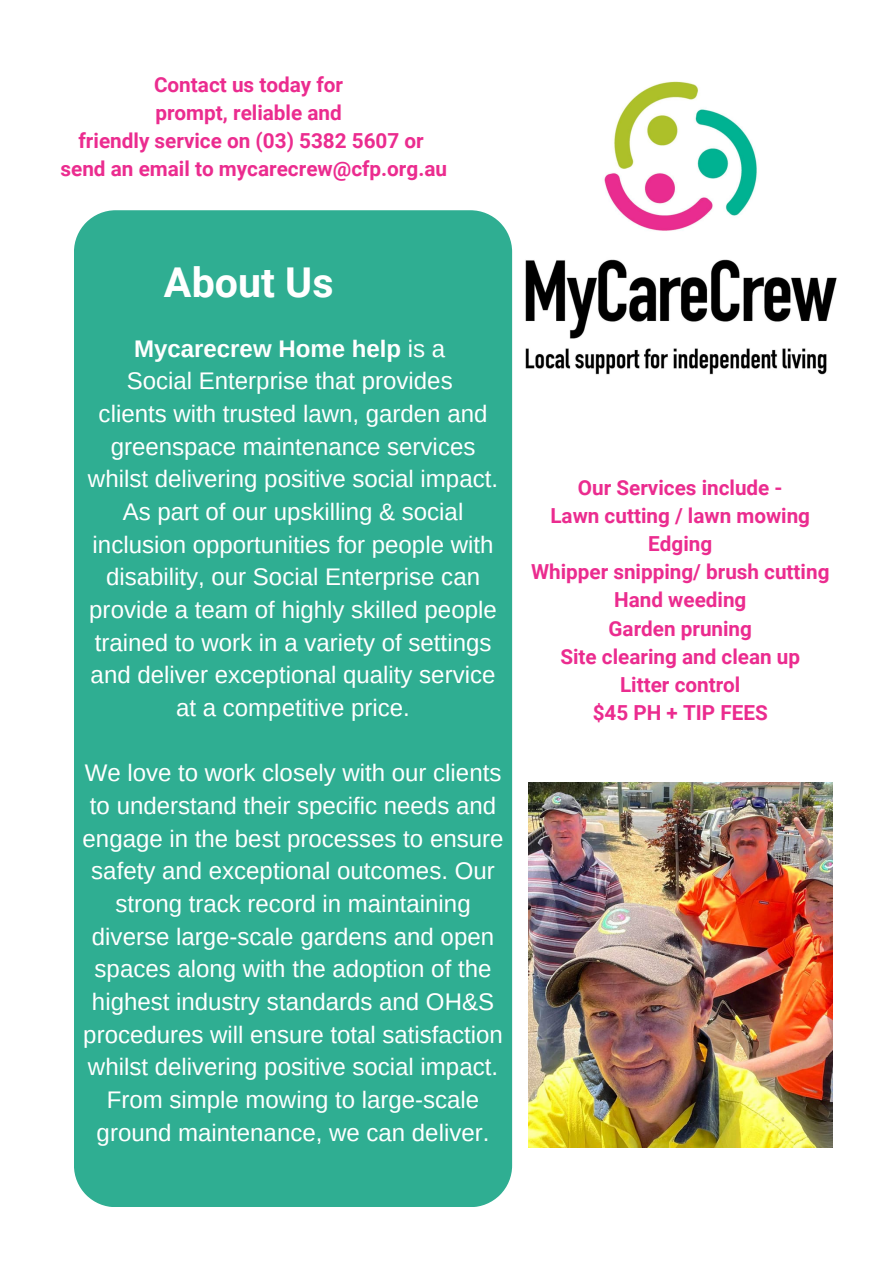
<style>
.page{position:relative;width:894px;height:1264px;background:#fff}
.page>*{position:absolute;margin:0;border:0;box-sizing:border-box;transform-origin:0 0}
.t1{font:700 41.1px "Roboto";color:#fff}
.t2{font:24px/32.7px "Arimo";color:#fff;text-align:center}
.t3{font:700 24px "Arimo";color:#fff}
.t4{font:700 20.7px "Roboto";color:#eb2c8f}
.s1{font-weight:400}
</style>
<div class="page">
<img style="left:512px;top:81px;width:325px;height:362px">
<div style="left:74px;top:210px;width:438px;height:996px;background:#2fae92"></div>
<img style="left:528px;top:782px;width:304px;height:365px">
<p class="t4" style="left:154px;top:73px;width:190px">Contact us today for</p>
<p class="t4" style="left:155px;top:101px;width:188px">prompt, reliable and</p>
<p class="t4" style="left:78px;top:129px;width:347px">friendly service on (03) 5382 5607 or</p>
<p class="t4" style="left:60px;top:157px;width:388px">send an email to mycarecrew@cfp.org.au</p>
<p class="t1" style="left:164px;top:259px;width:171px">About Us</p>
<p class="t3" style="left:134px;top:335px;width:312px">Mycarecrew Home help <span class="s1">is a</span></p>
<p class="t2" style="left:127px;top:364px;width:327px">Social Enterprise that provides</p>
<p class="t2" style="left:88px;top:397px;width:411px">clients with trusted lawn, garden and greenspace maintenance services whilst delivering positive social impact.<br>As part of our upskilling &amp; social inclusion opportunities for people with disability, our Social Enterprise can provide a team of highly skilled people trained to work in a variety of settings and deliver exceptional quality service at a competitive price.</p>
<p class="t2" style="left:83px;top:756px;width:422px">We love to work closely with our clients to understand their specific needs and engage in the best processes to ensure safety and exceptional outcomes. Our strong track record in maintaining diverse large-scale gardens and open spaces along with the adoption of the highest industry standards and OH&amp;S procedures will ensure total satisfaction whilst delivering positive social impact.<br>From simple mowing to large-scale ground maintenance, we can deliver.</p>
<p class="t4" style="left:577px;top:475px;width:206px">Our Services include -</p>
<p class="t4" style="left:550px;top:503px;width:261px">Lawn cutting / lawn mowing</p>
<p class="t4" style="left:648px;top:532px;width:65px">Edging</p>
<p class="t4" style="left:531px;top:560px;width:300px">Whipper snipping/ brush cutting</p>
<p class="t4" style="left:614px;top:588px;width:134px">Hand weeding</p>
<p class="t4" style="left:608px;top:616px;width:145px">Garden pruning</p>
<p class="t4" style="left:560px;top:644px;width:241px">Site clearing and clean up</p>
<p class="t4" style="left:620px;top:672px;width:122px">Litter control</p>
<p class="t4" style="left:592px;top:701px;width:176px">$45 PH + TIP FEES</p>
</div>
